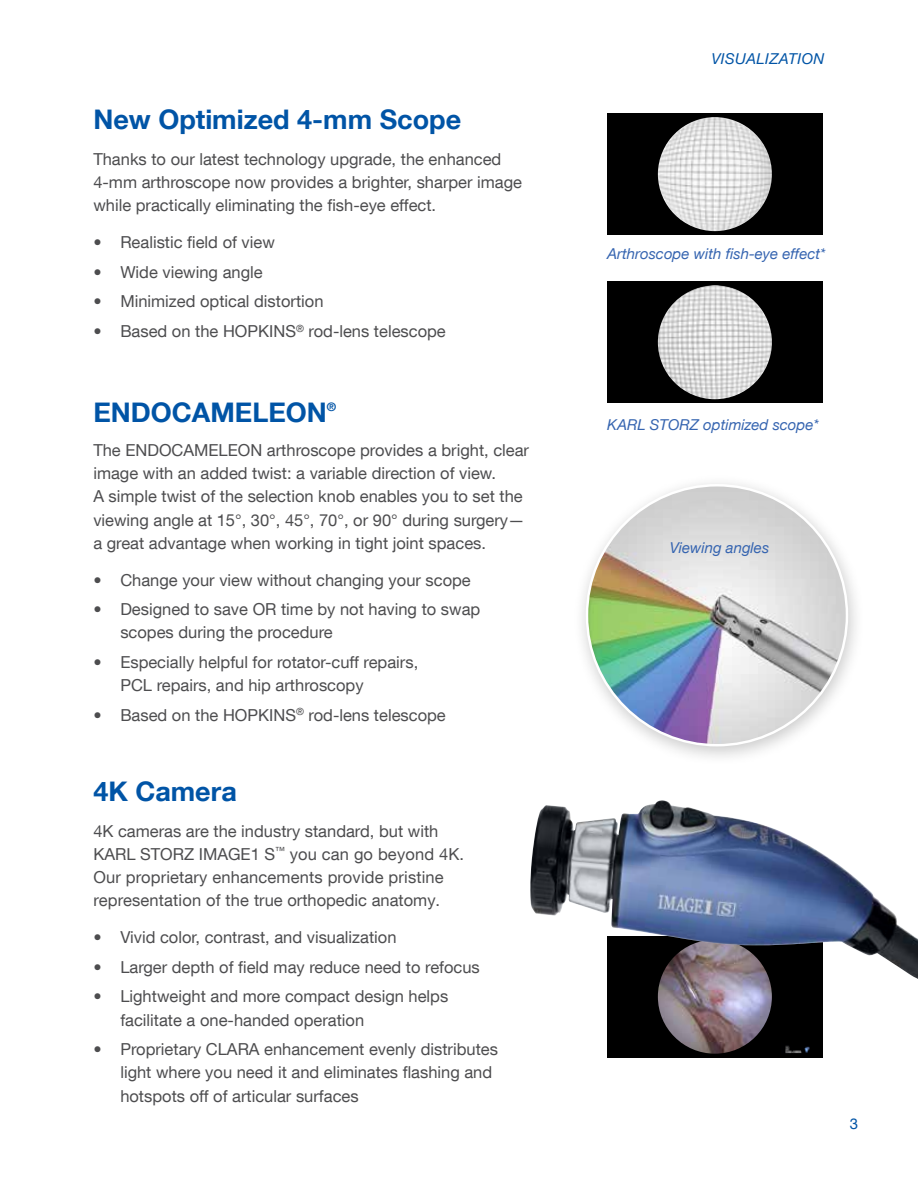
<style>
.page{position:relative;width:918px;height:1188px;background:#fff}
.page>*{position:absolute;margin:0;border:0;box-sizing:border-box;transform-origin:0 0}
.t1{font:700 27px "KS Helvetica Neue";color:#0054a6}
.t2{font:16.5px/23.2px "KS Helvetica Neue";color:#4d4d4f}
.t3{font:italic 15px "KS Helvetica Neue";color:#3564b0}
.t4{font:italic 15px "KS Helvetica Neue";letter-spacing:.02em;color:#0054a6}
.t5{font:15px "KS Helvetica Neue";color:#0054a6}
.t6{font:700 11.7px "KS Helvetica Neue";color:#0054a6}
</style>
<div class="page">
<div style="left:572px;top:473px;width:293px;height:293px;background:#000;opacity:.21"></div>
<img style="left:587px;top:485px;width:260px;height:260px;border-radius:130px">
<div style="left:607px;top:113px;width:216px;height:122px;background:#000"></div>
<img style="left:658px;top:117px;width:114px;height:114px;border-radius:57px">
<div style="left:607px;top:281px;width:216px;height:122px;background:#000"></div>
<img style="left:658px;top:285px;width:114px;height:114px;border-radius:57px">
<div style="left:607px;top:936px;width:216px;height:121px;background:#000"></div>
<img style="left:658px;top:940px;width:114px;height:114px;border-radius:57px">
<img style="left:785px;top:1045px;width:25px;height:9px">
<img style="left:530px;top:800px;width:388px;height:179px">
<h1 class="t1" style="left:93px;top:103px;width:369px">New Optimized 4-mm Scope</h1>
<p class="t2" style="left:93px;top:147px;width:430px">Thanks to our latest technology upgrade, the enhanced<br>4-mm arthroscope now provides a brighter, sharper image while practically eliminating the fish-eye effect.</p>
<p class="t2" style="left:93px;top:230px;width:183px">• Realistic field of view</p>
<p class="t2" style="left:93px;top:260px;width:171px">• Wide viewing angle</p>
<p class="t2" style="left:93px;top:290px;width:232px">• Minimized optical distortion</p>
<p class="t2" style="left:93px;top:319px;width:354px">• Based on the HOPKINS<sup>®</sup> rod-lens telescope</p>
<h1 class="t1" style="left:93px;top:396px;width:235px">ENDOCAMELEON</h1>
<p class="t6" style="left:327px;top:400px;width:11px">®</p>
<p class="t2" style="left:93px;top:438px;width:437px">The ENDOCAMELEON arthroscope provides a bright, clear image with an added twist: a variable direction of view.<br>A simple twist of the selection knob enables you to set the viewing angle at 15°, 30°, 45°, 70°, or 90° during surgery— a great advantage when working in tight joint spaces.</p>
<p class="t2" style="left:93px;top:568px;width:379px">• Change your view without changing your scope</p>
<p class="t2" style="left:120px;top:597px;width:362px;text-indent:-27px">• Designed to save OR time by not having to swap scopes during the procedure</p>
<p class="t2" style="left:120px;top:650px;width:299px;text-indent:-27px">• Especially helpful for rotator-cuff repairs,<br>PCL repairs, and hip arthroscopy</p>
<p class="t2" style="left:93px;top:703px;width:354px">• Based on the HOPKINS<sup>®</sup> rod-lens telescope</p>
<h1 class="t1" style="left:93px;top:774px;width:145px">4K Camera</h1>
<p class="t2" style="left:93px;top:819px;width:372px">4K cameras are the industry standard, but with KARL STORZ IMAGE1 S<sup>™</sup> you can go beyond 4K.<br>Our proprietary enhancements provide pristine representation of the true orthopedic anatomy.</p>
<p class="t2" style="left:93px;top:925px;width:305px">• Vivid color, contrast, and visualization</p>
<p class="t2" style="left:93px;top:955px;width:388px">• Larger depth of field may reduce need to refocus</p>
<p class="t2" style="left:120px;top:984px;width:329px;text-indent:-27px">• Lightweight and more compact design helps facilitate a one-handed operation</p>
<p class="t2" style="left:120px;top:1037px;width:379px;text-indent:-27px">• Proprietary CLARA enhancement evenly distributes light where you need it and eliminates flashing and hotspots off of articular surfaces</p>
<p class="t4" style="left:712px;top:50px;width:114px">VISUALIZATION</p>
<p class="t3" style="left:607px;top:244px;width:220px">Arthroscope with fish-eye effect*</p>
<p class="t3" style="left:607px;top:415px;width:213px">KARL STORZ optimized scope*</p>
<p class="t3" style="left:670px;top:538px;width:101px">Viewing angles</p>
<p class="t5" style="left:850px;top:1114px;width:10px">3</p>
</div>
